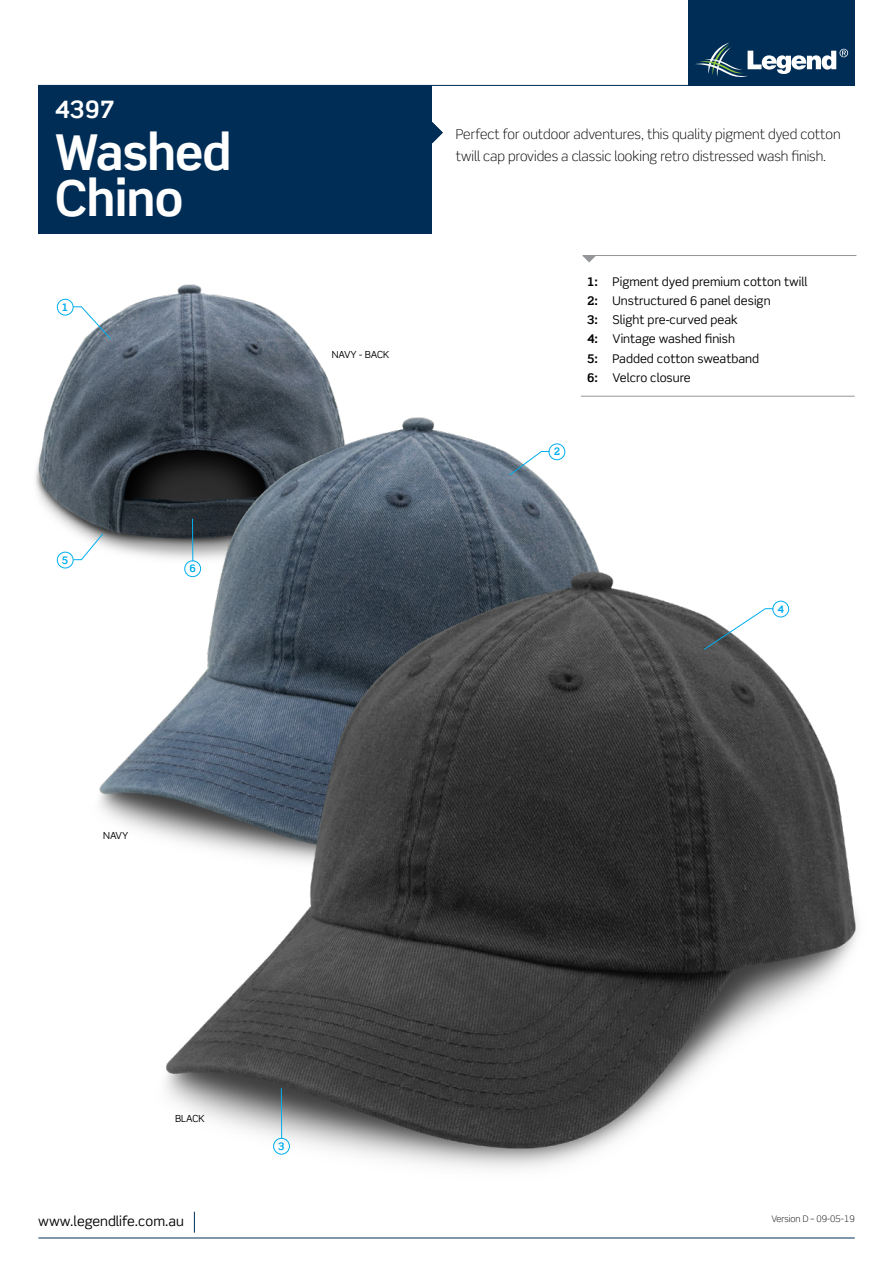
<style>
.page{position:relative;width:893px;height:1263px;background:#fff}
.page>*{position:absolute;margin:0;border:0;box-sizing:border-box;transform-origin:0 0}
.t1{font:700 49.5px/46.5px "Scene Std";letter-spacing:-.02em;color:#fff}
.t2{font:700 24px "Scene Std";color:#fff}
.t3{font:300 13.5px/22.5px "Scene Std";color:#000}
.t4{font:13.5px "Scene Std";color:#000}
.t5{font:12px/19.2px "Scene Std";color:#000}
.t6{font:700 10.35px "Scene Std";color:#00aeef}
.t7{font:9.75px "Scene Std";color:#000}
.t8{font:300 9px "Scene Std";color:#000}
.s1{font-weight:700}
</style>
<div class="page">
<img style="left:35px;top:285px;width:305px;height:284px">
<img style="left:91px;top:418px;width:509px;height:416px">
<img style="left:154px;top:572px;width:704px;height:597px">
<div style="left:184px;top:560px;width:17px;height:17px;border:1px solid #00aeef;border-radius:50%"></div>
<hr style="left:192px;top:519px;width:1px;height:42px;background:#00aeef">
<div style="left:273px;top:1138px;width:17px;height:16px;border:1px solid #00aeef;border-radius:50%"></div>
<hr style="left:281px;top:1088px;width:1px;height:51px;background:#00aeef">
<div style="left:688px;top:0;width:167px;height:86px;background:#002d56"></div>
<hr style="left:583px;top:255px;width:273px;height:1px;background:#939598">
<hr style="left:38px;top:85px;width:817px;height:1px;background:#002d56">
<hr style="left:38px;top:1237px;width:817px;height:1px;background:#002d56">
<hr style="left:581px;top:396px;width:274px;height:1px;background:#939598">
<svg style="left:194px;top:1212px;width:1px;height:21px"></svg>
<svg style="left:583px;top:256px;width:13px;height:6px"></svg>
<svg style="left:432px;top:122px;width:11px;height:21px"></svg>
<svg style="left:695px;top:43px;width:153px;height:34px"></svg>
<div style="left:57px;top:299px;width:17px;height:16px;border:1px solid #00aeef;border-radius:50%"></div>
<svg style="left:73px;top:306px;width:39px;height:34px"></svg>
<div style="left:57px;top:552px;width:17px;height:16px;border:1px solid #00aeef;border-radius:50%"></div>
<svg style="left:73px;top:533px;width:31px;height:27px"></svg>
<div style="left:549px;top:443px;width:16px;height:17px;border:1px solid #00aeef;border-radius:50%"></div>
<svg style="left:509px;top:451px;width:41px;height:25px"></svg>
<div style="left:772px;top:601px;width:17px;height:16px;border:1px solid #00aeef;border-radius:50%"></div>
<svg style="left:703px;top:608px;width:71px;height:42px"></svg>
<div style="left:38px;top:85px;width:394px;height:149px;background:#002d56"></div>
<h2 class="t2" style="left:55px;top:94px;width:62px">4397</h2>
<h1 class="t1" style="left:55px;top:128px;width:179px">Washed<br>Chino</h1>
<p class="t6" style="left:62px;top:301px;width:8px">1</p>
<p class="t6" style="left:62px;top:553px;width:8px">5</p>
<p class="t6" style="left:189px;top:562px;width:8px">6</p>
<p class="t7" style="left:103px;top:829px;width:27px">NAVY</p>
<p class="t7" style="left:332px;top:349px;width:59px">NAVY - BACK</p>
<p class="t3" style="left:456px;top:123px;width:386px">Perfect for outdoor adventures, this quality pigment dyed cotton twill cap provides a classic looking retro distressed wash finish.</p>
<p class="t6" style="left:554px;top:445px;width:8px">2</p>
<p class="t5" style="left:587px;top:272px;width:222px"><span class="s1">1:</span> Pigment dyed premium cotton twill<br><span class="s1">2:</span> Unstructured 6 panel design<br><span class="s1">3:</span> Slight pre-curved peak<br><span class="s1">4:</span> Vintage washed finish<br><span class="s1">5:</span> Padded cotton sweatband<br><span class="s1">6:</span> Velcro closure</p>
<p class="t6" style="left:777px;top:602px;width:8px">4</p>
<p class="t7" style="left:175px;top:1112px;width:31px">BLACK</p>
<p class="t4" style="left:38px;top:1213px;width:147px">www.legendlife.com.au</p>
<p class="t6" style="left:278px;top:1140px;width:8px">3</p>
<p class="t8" style="left:771px;top:1213px;width:85px">Version D – 09-05-19</p>
</div>
